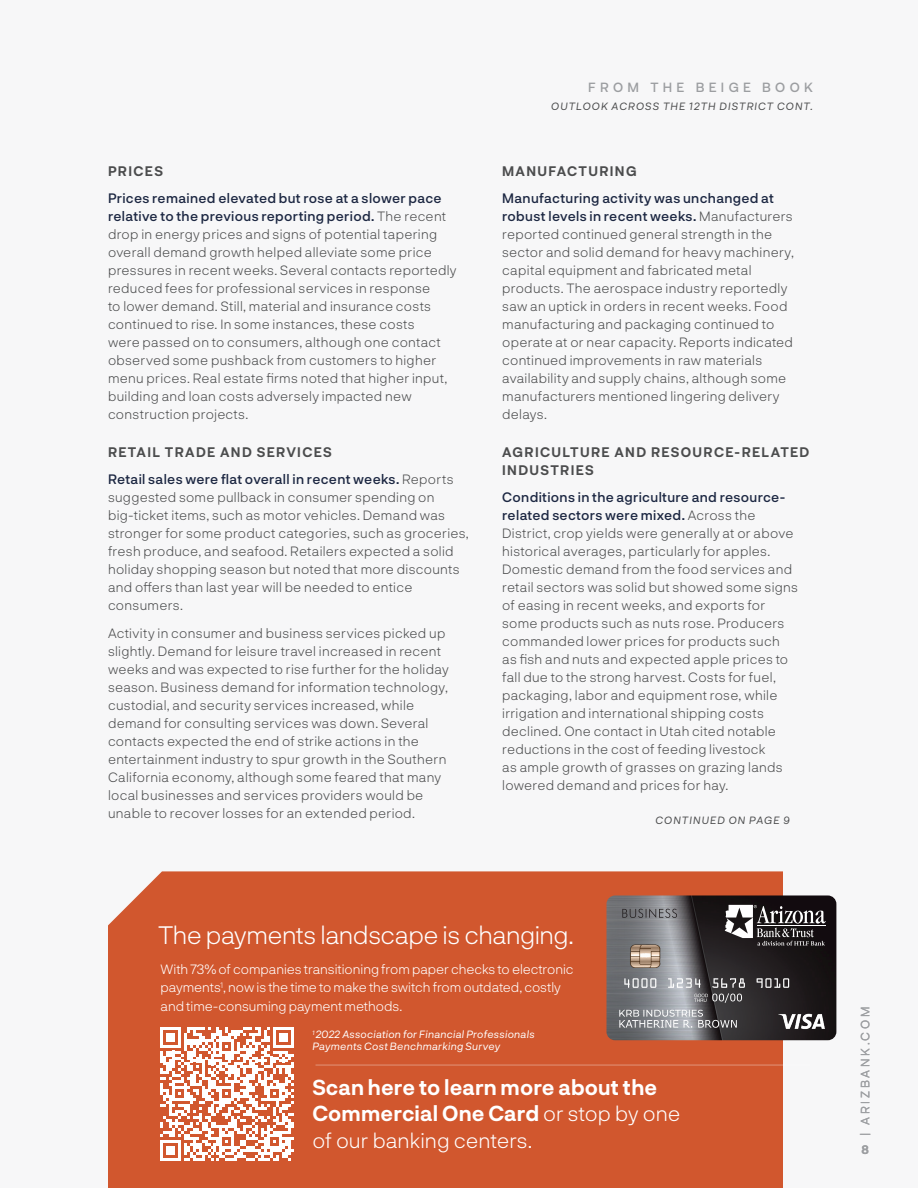
<style>
.page{position:relative;width:918px;height:1188px;background:#f7f7f8}
.page>*{position:absolute;margin:0;border:0;box-sizing:border-box;transform-origin:0 0}
.Continued_Text{font:300 25.35px "Neurial Grotesk";letter-spacing:-.02em;color:#fff}
.t1{font:700 21.15px/26.4px "Neurial Grotesk";letter-spacing:.005em;color:#fff}
.body_copy{font:300 13.5px/18px "Neurial Grotesk";letter-spacing:.02em;color:#4b4c4d}
.Continued_Text-2{font:300 13.5px/18.9px "Neurial Grotesk";letter-spacing:-.005em;color:#fff}
.t2{font:700 13.5px/18px "Neurial Grotesk";letter-spacing:.095em;color:#4b4c4d}
.t3{font:500 13.2px "Neurial Grotesk";letter-spacing:.33em;color:#9c9ea1}
.t4{font:12px "Neurial Grotesk";letter-spacing:.225em;color:#9d9fa2}
.t5{font:700 12px "Neurial Grotesk";color:#9d9fa2}
.Continued_Text-3{font:italic 10.5px/12px "Neurial Grotesk";letter-spacing:.025em;color:#fff}
.Continued_Text-4{font:italic 10.5px "Neurial Grotesk";letter-spacing:.105em;color:#4b4c4d}
.s1{font-weight:500;color:#1c2742}
.s2{font-weight:300}
</style>
<div class="page">
<div style="left:108px;top:871px;width:675px;height:317px;background:#d1572e"></div>
<svg style="left:160px;top:1027px;width:134px;height:134px"></svg>
<img style="left:607px;top:899px;width:229px;height:141px">
<svg style="left:624px;top:978px;width:89px;height:25px;background:#8d8f94"></svg>
<img style="left:607px;top:895px;width:228px;height:79px">
<img style="left:713px;top:978px;width:124px;height:55px">
<svg style="left:619px;top:1010px;width:118px;height:18px;background:#8e9093"></svg>
<svg style="left:725px;top:905px;width:101px;height:41px"></svg>
<hr style="left:316px;top:1064px;width:494px;height:2px;background:#fff">
<p class="t3" style="left:588px;top:77px;width:226px">FROM THE BEIGE BOOK</p>
<h3 class="t2" style="left:108px;top:161px;width:57px">PRICES</h3>
<p class="body_copy" style="left:108px;top:189px;width:350px"><span class="s1">Prices remained elevated but rose at a slower pace relative to the previous reporting period.</span> The recent drop in energy prices and signs of potential tapering overall demand growth helped alleviate some price pressures in recent weeks. Several contacts reportedly reduced fees for professional services in response<br>to lower demand. Still, material and insurance costs continued to rise. In some instances, these costs<br>were passed on to consumers, although one contact observed some pushback from customers to higher menu prices. Real estate firms noted that higher input, building and loan costs adversely impacted new construction projects.</p>
<h3 class="t2" style="left:108px;top:443px;width:225px">RETAIL TRADE AND SERVICES</h3>
<p class="body_copy" style="left:108px;top:470px;width:362px"><span class="s1">Retail sales were flat overall in recent weeks.</span> Reports suggested some pullback in consumer spending on big-ticket items, such as motor vehicles. Demand was stronger for some product categories, such as groceries, fresh produce, and seafood. Retailers expected a solid holiday shopping season but noted that more discounts and offers than last year will be needed to entice consumers.</p>
<p class="body_copy" style="left:108px;top:623px;width:342px">Activity in consumer and business services picked up slightly. Demand for leisure travel increased in recent weeks and was expected to rise further for the holiday season. Business demand for information technology, custodial, and security services increased, while demand for consulting services was down. Several contacts expected the end of strike actions in the entertainment industry to spur growth in the Southern California economy, although some feared that many local businesses and services providers would be unable to recover losses for an extended period.</p>
<p class="Continued_Text-4" style="left:551px;top:99px;width:263px">OUTLOOK ACROSS THE 12TH DISTRICT CONT.</p>
<h3 class="t2" style="left:502px;top:161px;width:136px">MANUFACTURING</h3>
<p class="body_copy" style="left:502px;top:189px;width:293px"><span class="s1">Manufacturing activity was unchanged at robust levels in recent weeks.</span> Manufacturers reported continued general strength in the sector and solid demand for heavy machinery, capital equipment and fabricated metal products. The aerospace industry reportedly saw an uptick in orders in recent weeks. Food manufacturing and packaging continued to operate at or near capacity. Reports indicated continued improvements in raw materials availability and supply chains, although some manufacturers mentioned lingering delivery delays.</p>
<h3 class="t2" style="left:502px;top:443px;width:309px">AGRICULTURE AND RESOURCE-RELATED<br>INDUSTRIES</h3>
<p class="body_copy" style="left:502px;top:488px;width:297px"><span class="s1">Conditions in the agriculture and resource&shy;related sectors were mixed.</span> Across the District, crop yields were generally at or above historical averages, particularly for apples.<br>Domestic demand from the food services and retail sectors was solid but showed some signs of easing in recent weeks, and exports for some products such as nuts rose. Producers commanded lower prices for products such<br>as fish and nuts and expected apple prices to fall due to the strong harvest. Costs for fuel, packaging, labor and equipment rose, while irrigation and international shipping costs declined. One contact in Utah cited notable reductions in the cost of feeding livestock<br>as ample growth of grasses on grazing lands lowered demand and prices for hay.</p>
<p class="Continued_Text-4" style="left:656px;top:813px;width:136px">CONTINUED ON PAGE 9</p>
<p class="Continued_Text" style="left:158px;top:918px;width:417px">The payments landscape is changing.</p>
<p class="Continued_Text-2" style="left:161px;top:959px;width:415px">With 73% of companies transitioning from paper checks to electronic payments<sup>1</sup>, now is the time to make the switch from outdated, costly and time-consuming payment methods.</p>
<p class="Continued_Text-3" style="left:312px;top:1028px;width:224px"><sup>1</sup> 2022 Association for Financial Professionals<br>Payments Cost Benchmarking Survey</p>
<p class="t1" style="left:312px;top:1073px;width:370px">Scan here to learn more about the<br>Commercial One Card <span class="s2">or stop by one of our banking centers.</span></p>
<p class="t4" style="left:857px;top:1136px;width:131px;rotate:-90deg">| ARIZBANK.COM</p>
<p class="t5" style="left:861px;top:1141px;width:9px">8</p>
</div>
